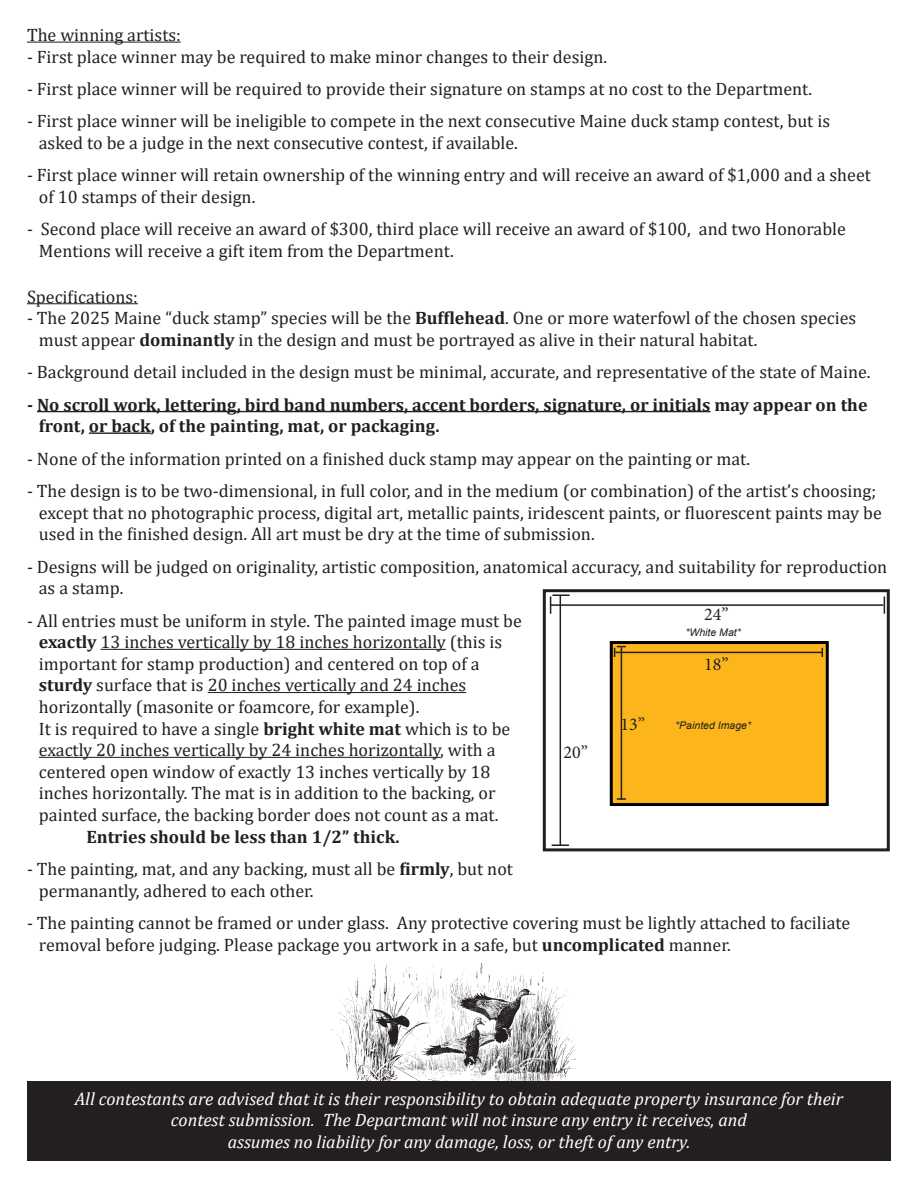
<style>
.page{position:relative;width:918px;height:1188px;background:#fff}
.page>*{position:absolute;margin:0;border:0;box-sizing:border-box;transform-origin:0 0}
.t1{font:18px/21.6px "Cambria";color:#231f20}
.t2{font:italic 18px "Cambria";color:#fff}
.t3{font:700 18px/21.6px "Cambria";color:#231f20}
.t4{font:18px "Minion Pro";color:#231f20}
.t5{font:italic 10.5px "Arial";color:#231f20}
.s1{font-weight:700}
</style>
<div class="page">
<hr style="left:27px;top:303px;width:111px;height:1px;background:#231f20">
<hr style="left:37px;top:411px;width:674px;height:1px;background:#231f20">
<hr style="left:89px;top:432px;width:62px;height:2px;background:#231f20">
<hr style="left:101px;top:649px;width:345px;height:1px;background:#231f20">
<hr style="left:208px;top:692px;width:258px;height:1px;background:#231f20">
<hr style="left:39px;top:757px;width:401px;height:1px;background:#231f20">
<div style="left:27px;top:1081px;width:864px;height:80px;background:#231f20"></div>
<div style="left:543px;top:589px;width:347px;height:262px;border:3px solid #231f20"></div>
<div style="left:610px;top:641px;width:219px;height:165px;background:#fcb61c;border:3px solid #000"></div>
<hr style="left:551px;top:604px;width:332px;height:2px;background:#231f20">
<hr style="left:615px;top:652px;width:207px;height:1px;background:#231f20">
<hr style="left:560px;top:596px;width:1px;height:249px;background:#231f20">
<hr style="left:621px;top:647px;width:1px;height:153px;background:#231f20">
<svg style="left:884px;top:596px;width:1px;height:18px"></svg>
<svg style="left:614px;top:646px;width:12px;height:11px"></svg>
<svg style="left:617px;top:798px;width:9px;height:2px"></svg>
<svg style="left:550px;top:594px;width:20px;height:20px"></svg>
<svg style="left:552px;top:844px;width:17px;height:2px"></svg>
<hr style="left:27px;top:42px;width:154px;height:1px;background:#231f20">
<img style="left:331px;top:964px;width:245px;height:117px">
<p class="t1" style="left:27px;top:24px;width:155px">The winning artists:</p>
<p class="t1" style="left:27px;top:46px;width:582px">- First place winner may be required to make minor changes to their design.</p>
<p class="t1" style="left:27px;top:78px;width:787px">- First place winner will be required to provide their signature on stamps at no cost to the Department.</p>
<p class="t1" style="left:27px;top:110px;width:805px">- First place winner will be ineligible to compete in the next consecutive Maine duck stamp contest, but is</p>
<p class="t1" style="left:39px;top:132px;width:480px">asked to be a judge in the next consecutive contest, if available.</p>
<p class="t1" style="left:39px;top:164px;width:834px;text-indent:-12px">- First place winner will retain ownership of the winning entry and will receive an award of $1,000 and a sheet of 10 stamps of their design.</p>
<p class="t1" style="left:39px;top:218px;width:809px;text-indent:-12px">- Second place will receive an award of $300, third place will receive an award of $100, and two Honorable<br>Mentions will receive a gift item from the Department.</p>
<p class="t1" style="left:27px;top:286px;width:113px">Specifications:</p>
<p class="t1" style="left:39px;top:307px;width:819px;text-indent:-12px">- The 2025 Maine “duck stamp” species will be the <span class="s1">Bufflehead</span>. One or more waterfowl of the chosen species must appear <span class="s1">dominantly</span> in the design and must be portrayed as alive in their natural habitat.</p>
<p class="t1" style="left:27px;top:361px;width:845px">- Background detail included in the design must be minimal, accurate, and representative of the state of Maine.</p>
<p class="t3" style="left:39px;top:393px;width:830px;text-indent:-12px">- No scroll work, lettering, bird band numbers, accent borders, signature, or initials may appear on the front, or back, of the painting, mat, or packaging.</p>
<p class="t1" style="left:27px;top:448px;width:725px">- None of the information printed on a finished duck stamp may appear on the painting or mat.</p>
<p class="t1" style="left:39px;top:480px;width:844px;text-indent:-12px">- The design is to be two-dimensional, in full color, and in the medium (or combination) of the artist’s choosing; except that no photographic process, digital art, metallic paints, iridescent paints, or fluorescent paints may be used in the finished design. All art must be dry at the time of submission.</p>
<p class="t1" style="left:39px;top:556px;width:850px;text-indent:-12px">- Designs will be judged on originality, artistic composition, anatomical accuracy, and suitability for reproduction as a stamp.</p>
<p class="t1" style="left:39px;top:610px;width:484px;text-indent:-12px">- All entries must be uniform in style. The painted image must be <span class="s1">exactly</span> 13 inches vertically by 18 inches horizontally (this is important for stamp production) and centered on top of a <span class="s1">sturdy</span> surface that is 20 inches vertically and 24 inches</p>
<p class="t1" style="left:39px;top:696px;width:382px">horizontally (masonite or foamcore, for example).</p>
<p class="t1" style="left:39px;top:718px;width:473px">It is required to have a single <span class="s1">bright white mat</span> which is to be</p>
<p class="t1" style="left:39px;top:739px;width:458px">exactly 20 inches vertically by 24 inches horizontally, with a</p>
<p class="t1" style="left:39px;top:761px;width:453px">centered open window of exactly 13 inches vertically by 18</p>
<p class="t1" style="left:39px;top:782px;width:458px">inches horizontally. The mat is in addition to the backing, or</p>
<p class="t1" style="left:39px;top:804px;width:461px">painted surface, the backing border does not count as a mat.</p>
<p class="t3" style="left:86px;top:825px;width:315px">Entries should be less than 1/2” thick.</p>
<p class="t1" style="left:27px;top:858px;width:487px">- The painting, mat, and any backing, must all be <span class="s1">firmly</span>, but not</p>
<p class="t1" style="left:39px;top:880px;width:276px">permanantly, adhered to each other.</p>
<p class="t1" style="left:39px;top:912px;width:813px;text-indent:-12px">- The painting cannot be framed or under glass. Any protective covering must be lightly attached to faciliate removal before judging. Please package you artwork in a safe, but <span class="s1">uncomplicated</span> manner.</p>
<p class="t4" style="left:704px;top:603px;width:26px">24”</p>
<p class="t4" style="left:704px;top:652px;width:26px">18”</p>
<p class="t5" style="left:685px;top:625px;width:57px">*White Mat*</p>
<p class="t4" style="left:621px;top:712px;width:26px">13”</p>
<p class="t5" style="left:675px;top:719px;width:77px">*Painted Image*</p>
<p class="t4" style="left:564px;top:740px;width:26px">20”</p>
<p class="t2" style="left:75px;top:1086px;width:770px">All contestants are advised that it is their responsibility to obtain adequate property insurance for their</p>
<p class="t2" style="left:171px;top:1108px;width:578px">contest submission. The Departmant will not insure any entry it receives, and</p>
<p class="t2" style="left:228px;top:1129px;width:464px">assumes no liability for any damage, loss, or theft of any entry.</p>
</div>
